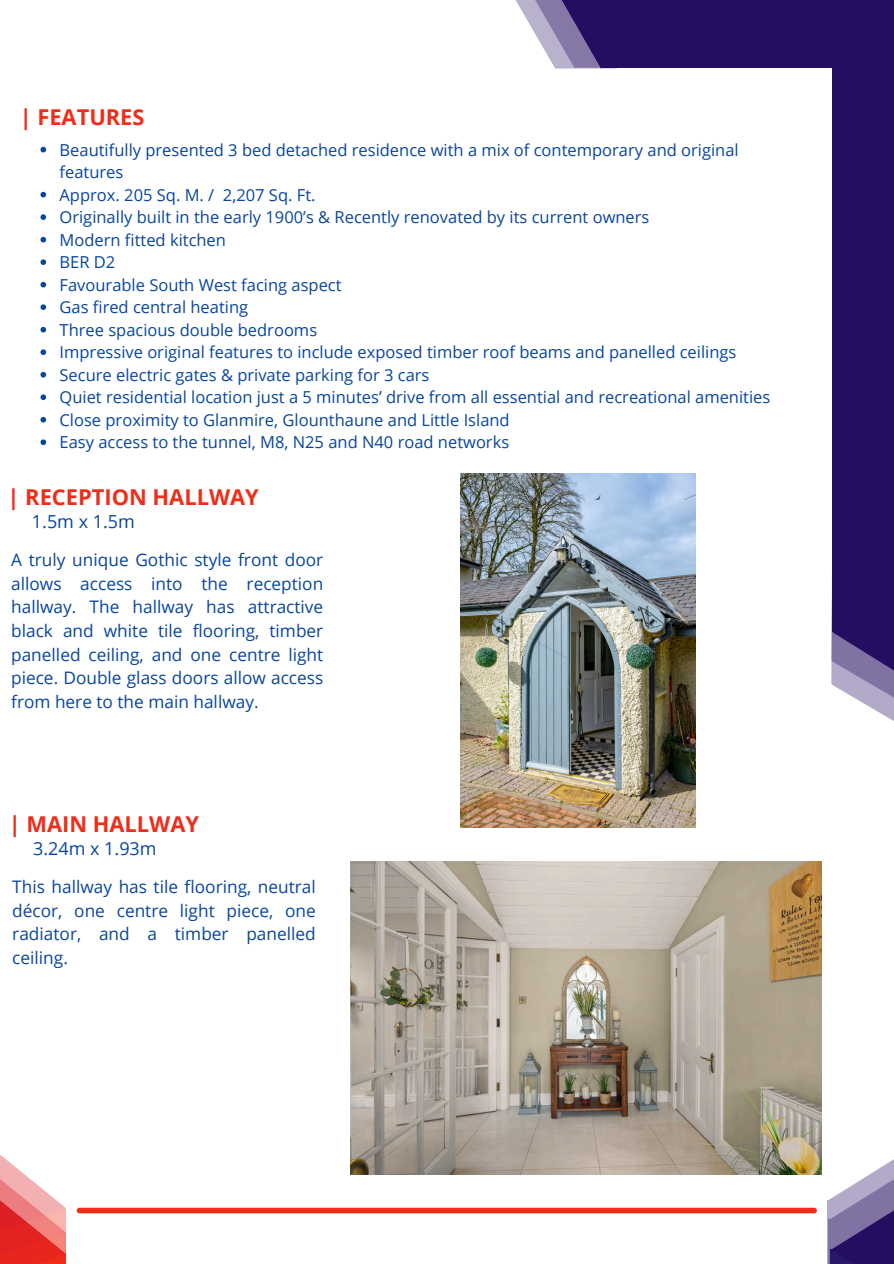
<style>
.page{position:relative;width:894px;height:1264px;background:#fff}
.page>*{position:absolute;margin:0;border:0;box-sizing:border-box;transform-origin:0 0}
.t1{font:700 21.9px "Open Sans";color:#ef2d19}
.t2{font:18px "Open Sans";color:#08459d}
.t3{font:17.25px/23.7px "Open Sans";color:#08459d;text-align:justify}
.t4{font:16.5px/22.5px "Open Sans";color:#08459d}
</style>
<div class="page">
<svg style="left:515px;top:0;width:13px;height:21px"></svg>
<svg style="left:528px;top:0;width:27px;height:68px;fill:#b9b2cd"></svg>
<div style="left:602px;top:0;width:291px;height:68px;background:#250e62"></div>
<svg style="left:831px;top:585px;width:62px;height:136px"></svg>
<div style="left:832px;top:0;width:61px;height:631px;background:#250e62"></div>
<svg style="left:832px;top:631px;width:61px;height:60px"></svg>
<svg style="left:555px;top:0;width:62px;height:69px"></svg>
<svg style="left:827px;top:1160px;width:66px;height:103px"></svg>
<div style="left:79px;top:1207px;width:735px;height:6px;background:#ef2d19"></div>
<svg style="left:0;top:1155px;width:66px;height:108px"></svg>
<img style="left:350px;top:861px;width:471px;height:313px">
<svg style="left:40px;top:147px;width:6px;height:5px"></svg>
<svg style="left:40px;top:192px;width:6px;height:5px"></svg>
<svg style="left:40px;top:214px;width:6px;height:6px"></svg>
<svg style="left:40px;top:237px;width:6px;height:5px"></svg>
<svg style="left:40px;top:259px;width:6px;height:6px"></svg>
<svg style="left:40px;top:282px;width:6px;height:5px"></svg>
<svg style="left:40px;top:304px;width:6px;height:6px"></svg>
<svg style="left:40px;top:327px;width:6px;height:5px"></svg>
<svg style="left:40px;top:349px;width:6px;height:6px"></svg>
<svg style="left:40px;top:372px;width:6px;height:5px"></svg>
<svg style="left:40px;top:394px;width:6px;height:6px"></svg>
<svg style="left:40px;top:417px;width:6px;height:5px"></svg>
<svg style="left:40px;top:439px;width:6px;height:6px"></svg>
<img style="left:460px;top:474px;width:235px;height:353px">
<p class="t1" style="left:20px;top:101px;width:126px">| FEATURES</p>
<h1 class="t4" style="left:60px;top:138px;width:680px">Beautifully presented 3 bed detached residence with a mix of contemporary and original features</h1>
<p class="t4" style="left:60px;top:183px;width:257px">Approx. 205 Sq. M. / 2,207 Sq. Ft.</p>
<p class="t4" style="left:60px;top:206px;width:591px">Originally built in the early 1900’s &amp; Recently renovated by its current owners</p>
<p class="t4" style="left:60px;top:228px;width:168px">Modern fitted kitchen</p>
<p class="t4" style="left:60px;top:251px;width:57px">BER D2</p>
<p class="t4" style="left:60px;top:273px;width:283px">Favourable South West facing aspect</p>
<p class="t4" style="left:60px;top:296px;width:190px">Gas fired central heating</p>
<p class="t4" style="left:60px;top:318px;width:259px">Three spacious double bedrooms</p>
<p class="t4" style="left:60px;top:341px;width:678px">Impressive original features to include exposed timber roof beams and panelled ceilings</p>
<p class="t4" style="left:60px;top:363px;width:371px">Secure electric gates &amp; private parking for 3 cars</p>
<p class="t4" style="left:60px;top:386px;width:712px">Quiet residential location just a 5 minutes’ drive from all essential and recreational amenities</p>
<p class="t4" style="left:60px;top:408px;width:451px">Close proximity to Glanmire, Glounthaune and Little Island</p>
<p class="t4" style="left:60px;top:431px;width:451px">Easy access to the tunnel, M8, N25 and N40 road networks</p>
<h1 class="t1" style="left:8px;top:482px;width:253px">| RECEPTION HALLWAY</h1>
<p class="t2" style="left:32px;top:509px;width:104px">1.5m x 1.5m</p>
<p class="t3" style="left:11px;top:547px;width:313px">A truly unique Gothic style front door allows access into the reception hallway. The hallway has attractive black and white tile flooring, timber panelled ceiling, and one centre light piece. Double glass doors allow access from here to the main hallway.</p>
<h1 class="t1" style="left:9px;top:808px;width:192px">| MAIN HALLWAY</h1>
<p class="t2" style="left:33px;top:835px;width:125px">3.24m x 1.93m</p>
<p class="t3" style="left:12px;top:874px;width:305px">This hallway has tile flooring, neutral décor, one centre light piece, one radiator, and a timber panelled ceiling.</p>
</div>
